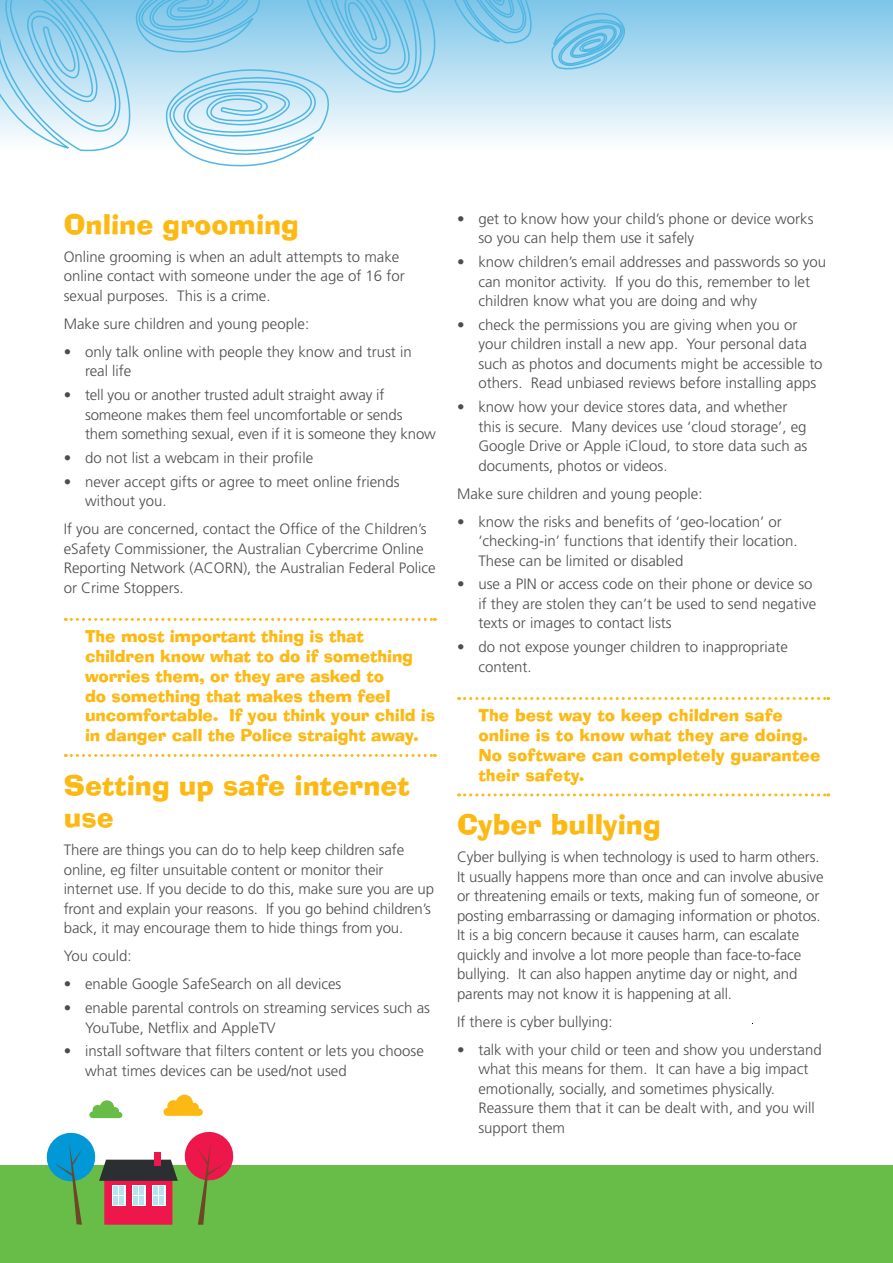
<style>
.page{position:relative;width:893px;height:1263px;background:#fff}
.page>*{position:absolute;margin:0;border:0;box-sizing:border-box;transform-origin:0 0}
.t1{font:27px/32.4px "Ad Lib BT";color:#fdb913}
.t2{font:16.5px/19.8px "Ad Lib BT";letter-spacing:-.01em;color:#fdb913}
.t3{font:300 15px/19.5px "Frutiger LT Std";color:#4d4d4f}
</style>
<div class="page">
<svg style="left:459px;top:697px;width:370px;height:3px"></svg>
<svg style="left:459px;top:793px;width:370px;height:3px"></svg>
<svg style="left:65px;top:618px;width:370px;height:3px"></svg>
<svg style="left:65px;top:754px;width:370px;height:3px"></svg>
<div style="left:0;top:1165px;width:893px;height:98px;background:#68bd49"></div>
<div style="left:0;top:0;width:893px;height:151px;background:linear-gradient(to bottom,#7dc5e9,#fefefe)"></div>
<svg style="left:0;top:0;width:626px;height:167px"></svg>
<svg style="left:46px;top:1131px;width:188px;height:94px"></svg>
<svg style="left:163px;top:1095px;width:40px;height:21px"></svg>
<svg style="left:89px;top:1100px;width:33px;height:18px"></svg>
<h1 class="t1" style="left:64px;top:208px;width:237px">Online grooming</h1>
<p class="t3" style="left:64px;top:247px;width:342px">Online grooming is when an adult attempts to make online contact with someone under the age of 16 for sexual purposes. This is a crime.</p>
<p class="t3" style="left:64px;top:314px;width:247px">Make sure children and young people:</p>
<p class="t3" style="left:85px;top:342px;width:328px;text-indent:-21px">• only talk online with people they know and trust in real life</p>
<p class="t3" style="left:85px;top:385px;width:352px;text-indent:-21px">• tell you or another trusted adult straight away if someone makes them feel uncomfortable or sends them something sexual, even if it is someone they know</p>
<p class="t3" style="left:64px;top:448px;width:251px">• do not list a webcam in their profile</p>
<p class="t3" style="left:85px;top:472px;width:316px;text-indent:-21px">• never accept gifts or agree to meet online friends without you.</p>
<p class="t3" style="left:64px;top:519px;width:373px">If you are concerned, contact the Office of the Children’s eSafety Commissioner, the Australian Cybercrime Online Reporting Network (ACORN), the Australian Federal Police or Crime Stoppers.</p>
<p class="t2" style="left:85px;top:626px;width:352px">The most important thing is that children know what to do if something worries them, or they are asked to<br>do something that makes them feel uncomfortable. If you think your child is in danger call the Police straight away.</p>
<h1 class="t1" style="left:64px;top:769px;width:348px">Setting up safe internet use</h1>
<p class="t3" style="left:64px;top:840px;width:372px">There are things you can do to help keep children safe online, eg filter unsuitable content or monitor their internet use. If you decide to do this, make sure you are up front and explain your reasons. If you go behind children’s back, it may encourage them to hide things from you.</p>
<p class="t3" style="left:64px;top:946px;width:69px">You could:</p>
<p class="t3" style="left:64px;top:974px;width:279px">• enable Google SafeSearch on all devices</p>
<p class="t3" style="left:85px;top:998px;width:347px;text-indent:-21px">• enable parental controls on streaming services such as<br>YouTube, Netflix and AppleTV</p>
<p class="t3" style="left:85px;top:1041px;width:340px;text-indent:-21px">• install software that filters content or lets you choose what times devices can be used/not used</p>
<p class="t3" style="left:478px;top:209px;width:337px;text-indent:-21px">• get to know how your child’s phone or device works so you can help them use it safely</p>
<p class="t3" style="left:478px;top:252px;width:349px;text-indent:-21px">• know children’s email addresses and passwords so you can monitor activity. If you do this, remember to let children know what you are doing and why</p>
<p class="t3" style="left:478px;top:315px;width:346px;text-indent:-21px">• check the permissions you are giving when you or your children install a new app. Your personal data such as photos and documents might be accessible to others. Read unbiased reviews before installing apps</p>
<p class="t3" style="left:478px;top:397px;width:330px;text-indent:-21px">• know how your device stores data, and whether this is secure. Many devices use ‘cloud storage’, eg Google Drive or Apple iCloud, to store data such as documents, photos or videos.</p>
<p class="t3" style="left:457px;top:484px;width:247px">Make sure children and young people:</p>
<p class="t3" style="left:478px;top:512px;width:321px;text-indent:-21px">• know the risks and benefits of ‘geo-location’ or ‘checking-in’ functions that identify their location.<br>These can be limited or disabled</p>
<p class="t3" style="left:478px;top:575px;width:339px;text-indent:-21px">• use a PIN or access code on their phone or device so if they are stolen they can’t be used to send negative texts or images to contact lists</p>
<p class="t3" style="left:478px;top:637px;width:311px;text-indent:-21px">• do not expose younger children to inappropriate content.</p>
<p class="t2" style="left:478px;top:705px;width:344px">The best way to keep children safe online is to know what they are doing.<br>No software can completely guarantee their safety.</p>
<h1 class="t1" style="left:457px;top:808px;width:205px">Cyber bullying</h1>
<p class="t3" style="left:457px;top:848px;width:368px">Cyber bullying is when technology is used to harm others.<br>It usually happens more than once and can involve abusive or threatening emails or texts, making fun of someone, or posting embarrassing or damaging information or photos.<br>It is a big concern because it causes harm, can escalate quickly and involve a lot more people than face-to-face bullying. It can also happen anytime day or night, and parents may not know it is happening at all.</p>
<p class="t3" style="left:457px;top:1012px;width:157px">If there is cyber bullying:</p>
<p class="t3" style="left:478px;top:1040px;width:345px;text-indent:-21px">• talk with your child or teen and show you understand what this means for them. It can have a big impact emotionally, socially, and sometimes physically.<br>Reassure them that it can be dealt with, and you will support them</p>
</div>
